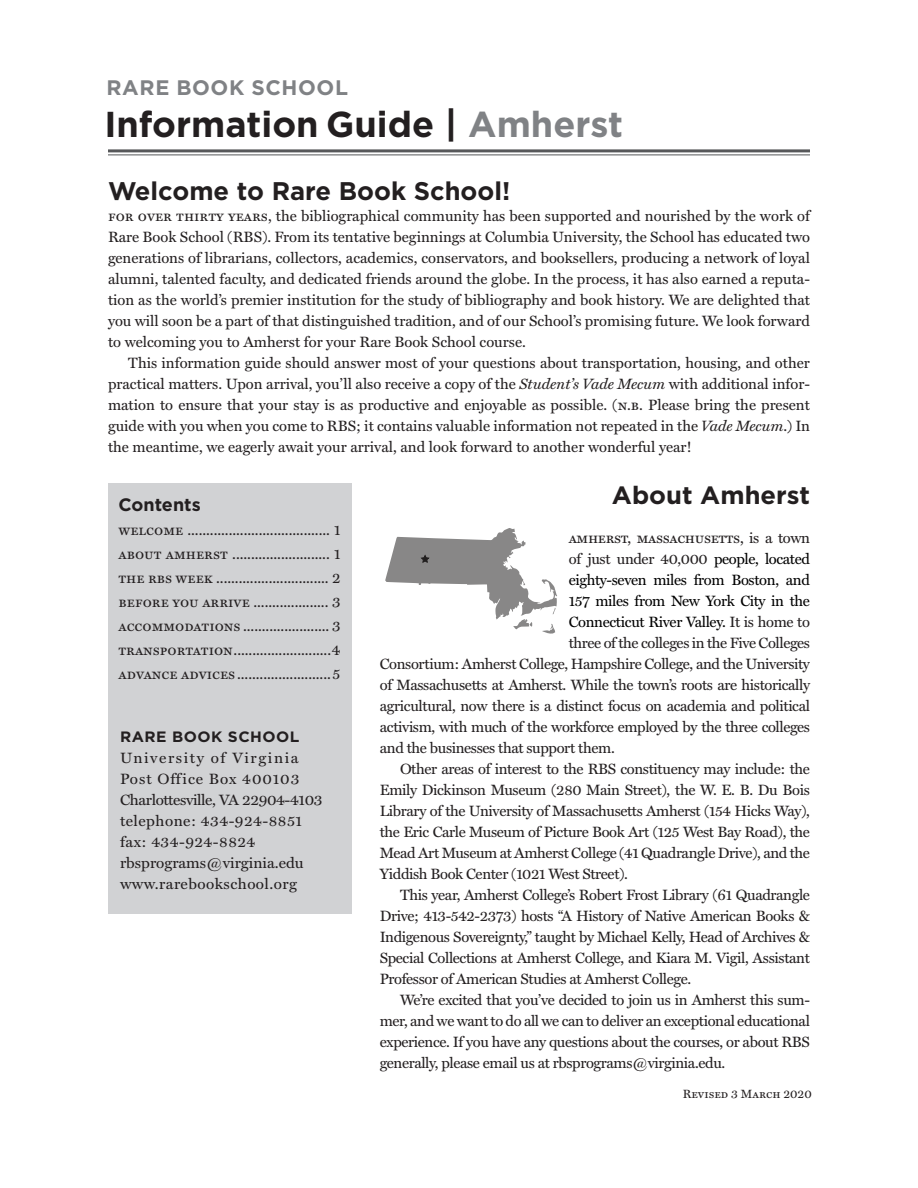
<style>
.page{position:relative;width:918px;height:1188px;background:#fff}
.page>*{position:absolute;margin:0;border:0;box-sizing:border-box;transform-origin:0 0}
.t1{font:700 36px "Gotham";color:#231f20}
._1_Chapter{font:700 25.5px "Gotham";color:#231f20}
._1_Chapter-2{font:700 25.05px "Gotham";color:#231f20}
.t2{font:700 21px "Gotham";letter-spacing:.03em;color:#808285}
._1_Chapter-3{font:700 18px "Gotham";color:#231f20}
._1_Chapter-4{font:15px/21px "Miller Text";letter-spacing:-.025em;color:#231f20;text-align:justify}
._1_Chapter-5{font:15px "Miller Text Roman SC";color:#231f20}
._1_Chapter-6{font:15px "Miller Text";letter-spacing:-.025em;color:#000}
._2_basic_text{font:15px "Miller Text";letter-spacing:.03em;color:#231f20}
._1_Chapter-7{font:15px "Miller Text Roman SC";letter-spacing:-.025em;color:#231f20}
._2_basic_text-2{font:15px "Miller Text";letter-spacing:-.025em;color:#231f20}
._2_basic_text-3{font:15px "Miller Text";color:#231f20}
._2_basic_text-4{font:15px "Miller Text";letter-spacing:.1em;color:#231f20}
._2_basic_text-5{font:15px "Miller Text";letter-spacing:.06em;color:#231f20}
.a_head{font:700 15px "Gotham";letter-spacing:.03em;color:#231f20}
.t3{font:12px "Miller Text Roman SC";color:#231f20}
.s1{color:#808285}
.s2{font-family:"Miller Text Roman SC"}
.s3{font-style:italic}
.s4{font-family:"Miller Text"}
.s5{color:#000}
.s6{color:#231f20}
</style>
<div class="page">
<div style="left:108px;top:483px;width:243px;height:430px;background:#d1d2d4"></div>
<hr style="left:108px;top:149px;width:702px;height:3px;background:#57585a">
<hr style="left:108px;top:154px;width:702px;height:1px;background:#57585a">
<svg style="left:385px;top:528px;width:172px;height:106px"></svg>
<p class="t2" style="left:106px;top:73px;width:243px">RARE BOOK SCHOOL</p>
<p class="t1" style="left:104px;top:100px;width:520px">Information Guide | <span class="s1">Amherst</span></p>
<p class="_1_Chapter" style="left:108px;top:174px;width:404px">Welcome to Rare Book School!</p>
<p class="_1_Chapter-4" style="left:108px;top:204px;width:704px"><span class="s2">for over thirty years,</span> the bibliographical community has been supported and nourished by the work of Rare Book School (RBS). From its tentative beginnings at Columbia University, the School has educated two generations of librarians, collectors, academics, conservators, and booksellers, producing a network of loyal alumni, talented faculty, and dedicated friends around the globe. In the process, it has also earned a reputa&shy;tion as the world’s premier institution for the study of bibliography and book history. We are delighted that you will soon be a part of that distinguished tradition, and of our School’s promising future. We look forward to welcoming you to Amherst for your Rare Book School course.</p>
<p class="_1_Chapter-4" style="left:108px;top:351px;width:704px;text-indent:20px">This information guide should answer most of your questions about transportation, housing, and other practical matters. Upon arrival, you’ll also receive a copy of the <span class="s3">Student’s Vade Mecum</span> with additional infor&shy;mation to ensure that your stay is as productive and enjoyable as possible. (<span class="s2">n.b.</span> Please bring the present guide with you when you come to RBS; it contains valuable information not repeated in the <span class="s3">Vade Mecum</span>.) In the meantime, we eagerly await your arrival, and look forward to another wonderful year!</p>
<p class="_1_Chapter-3" style="left:118px;top:493px;width:84px">Contents</p>
<p class="_1_Chapter-5" style="left:118px;top:521px;width:223px">welcome ...................................... 1</p>
<p class="_1_Chapter-5" style="left:118px;top:545px;width:223px">about amherst .......................... 1</p>
<p class="_1_Chapter-5" style="left:118px;top:569px;width:223px">the rbs week .............................. 2</p>
<p class="_1_Chapter-5" style="left:118px;top:593px;width:223px">before you arrive .................... 3</p>
<p class="_1_Chapter-5" style="left:118px;top:617px;width:223px">accommodations ....................... 3</p>
<p class="_1_Chapter-5" style="left:118px;top:641px;width:223px">transportation .......................... 4</p>
<p class="_1_Chapter-5" style="left:118px;top:665px;width:223px">advance advices ......................... 5</p>
<p class="a_head" style="left:120px;top:727px;width:181px">RARE BOOK SCHOOL</p>
<p class="_2_basic_text-4" style="left:120px;top:746px;width:180px">University of Virginia</p>
<p class="_2_basic_text-5" style="left:120px;top:767px;width:181px">Post Office Box 400103</p>
<p class="_2_basic_text-2" style="left:120px;top:788px;width:204px">Charlottesville, VA 22904-4103</p>
<p class="_2_basic_text" style="left:120px;top:809px;width:184px">telephone: 434-924-8851</p>
<p class="_2_basic_text" style="left:120px;top:830px;width:137px">fax: 434-924-8824</p>
<p class="_2_basic_text-3" style="left:120px;top:851px;width:185px">rbsprograms@virginia.edu</p>
<p class="_2_basic_text" style="left:120px;top:872px;width:179px">www.rarebookschool.org</p>
<p class="_1_Chapter-2" style="left:612px;top:479px;width:200px">About Amherst</p>
<p class="_1_Chapter-7" style="left:569px;top:529px;width:243px">amherst, massachusetts, <span class="s4">is a town</span></p>
<p class="_1_Chapter-4" style="left:569px;top:547px;width:243px">of just under 40,000 <span class="s5">people, located</span></p>
<p class="_1_Chapter-6" style="left:569px;top:568px;width:243px">eighty-seven miles from Boston, and</p>
<p class="_1_Chapter-6" style="left:569px;top:589px;width:243px">157 miles from New York City in the</p>
<p class="_1_Chapter-6" style="left:569px;top:610px;width:243px">Connecticut River Valley. <span class="s6">It is home to</span></p>
<p class="_1_Chapter-4" style="left:569px;top:631px;width:243px">three of the colleges in the Five Colleges</p>
<p class="_1_Chapter-4" style="left:380px;top:652px;width:432px">Consortium: Amherst College, Hampshire College, and the University</p>
<p class="_1_Chapter-4" style="left:380px;top:673px;width:432px">of Massachusetts at Amherst. While the town’s roots are historically</p>
<p class="_1_Chapter-4" style="left:380px;top:694px;width:432px">agricultural, now there is a distinct focus on academia and political</p>
<p class="_1_Chapter-4" style="left:380px;top:715px;width:432px">activism, with much of the workforce employed by the three colleges</p>
<p class="_1_Chapter-4" style="left:380px;top:736px;width:236px">and the businesses that support them.</p>
<p class="_1_Chapter-4" style="left:380px;top:757px;width:432px;text-indent:20px">Other areas of interest to the RBS constituency may include: the Emily Dickinson Museum (280 Main Street), the W. E. B. Du Bois Library of the University of Massachusetts Amherst (154 Hicks Way), the Eric Carle Museum of Picture Book Art (125 West Bay Road), the Mead Art Museum at Amherst College (41 Quadrangle Drive), and the Yiddish Book Center (1021 West Street).</p>
<p class="_1_Chapter-4" style="left:380px;top:883px;width:432px;text-indent:20px">This year, Amherst College’s Robert Frost Library (61 Quadrangle Drive; 413-542-2373) hosts “A History of Native American Books &amp; Indigenous Sovereignty,” taught by Michael Kelly, Head of Archives &amp; Special Collections at Amherst College, and Kiara M. Vigil, Assistant Professor of American Studies at Amherst College.</p>
<p class="_1_Chapter-4" style="left:380px;top:988px;width:432px;text-indent:20px">We’re excited that you’ve decided to join us in Amherst this sum&shy;mer, and we want to do all we can to deliver an exceptional educational experience. If you have any questions about the courses, or about RBS generally, please email us at rbsprograms@virginia.edu.</p>
<p class="t3" style="left:683px;top:1087px;width:131px">Revised 3 March 2020</p>
</div>
